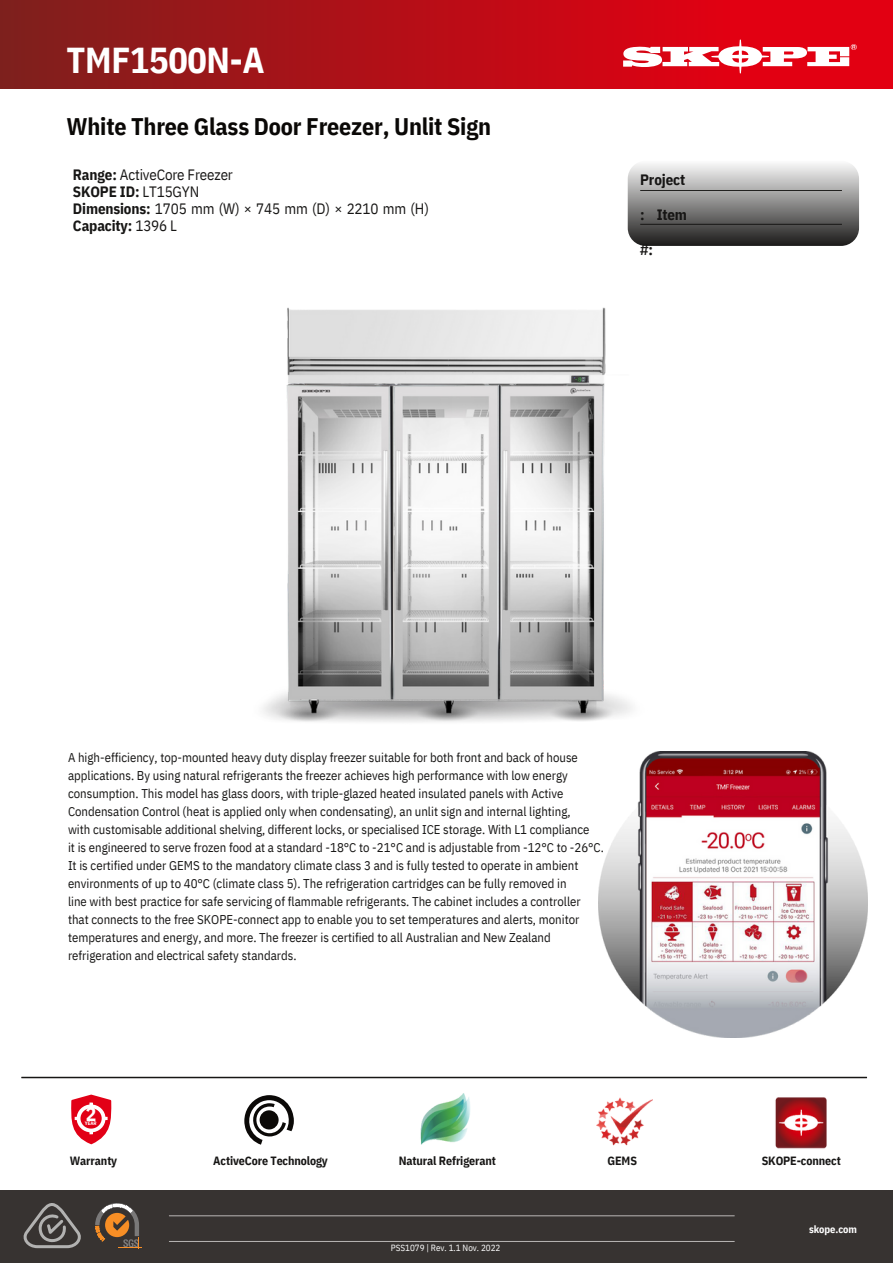
<style>
.page{position:relative;width:893px;height:1264px;background:#fff}
.page>*{position:absolute;margin:0;border:0;box-sizing:border-box;transform-origin:0 0}
.t1{font:700 36px "IBM Plex Sans Cond";letter-spacing:-.01em;color:#fff}
.t2{font:700 24px "IBM Plex Sans Cond";letter-spacing:-.01em;color:#0a0806}
.t3{font:700 19.5px "IBM Plex Sans Cond";color:#fff}
.t4{font:15px/16.8px "IBM Plex Sans Cond";letter-spacing:-.01em;color:#171615}
.t5{font:700 15px "IBM Plex Sans Cond";letter-spacing:-.01em;color:#171615}
.t6{font:12.75px/18px "IBM Plex Sans Cond";color:#171615}
.t7{font:700 12px "IBM Plex Sans Cond";letter-spacing:-.01em;color:#171615}
.t8{font:700 10.5px "IBM Plex Sans Cond";letter-spacing:-.01em;color:#fff}
.t9{font:9px "IBM Plex Sans Cond";color:#fff}
.t10{font:700 5.1px "IBM Plex Sans Cond";color:#fff}
.s1{font-weight:700}
</style>
<div class="page">
<div style="left:0;top:1190px;width:892px;height:72px;background:#373331"></div>
<hr style="left:169px;top:1240px;width:565px;height:1px;background:#b9b6b5">
<hr style="left:169px;top:1215px;width:565px;height:1px;background:#b9b6b5">
<svg style="left:23px;top:1203px;width:58px;height:46px"></svg>
<svg style="left:95px;top:1203px;width:47px;height:45px"></svg>
<div style="left:627px;top:161px;width:232px;height:85px;background:linear-gradient(to bottom,#fbfbfa,#1b1a19);border-radius:18px"></div>
<hr style="left:640px;top:190px;width:201px;height:1px;background:#171615">
<hr style="left:640px;top:224px;width:201px;height:1px;background:#171615">
<div style="left:0;top:0;width:892px;height:88px;background:linear-gradient(to right,#801f1c,#f10011)"></div>
<svg style="left:623px;top:40px;width:233px;height:33px"></svg>
<img style="left:596px;top:1097px;width:57px;height:49px">
<img style="left:775px;top:1097px;width:52px;height:52px">
<img style="left:420px;top:1093px;width:50px;height:52px">
<svg style="left:71px;top:1094px;width:41px;height:50px"></svg>
<svg style="left:244px;top:1095px;width:50px;height:49px"></svg>
<img style="left:263px;top:307px;width:369px;height:415px">
<hr style="left:21px;top:1076px;width:846px;height:2px;background:#171615">
<img style="left:598px;top:752px;width:269px;height:285px">
<h1 class="t1" style="left:67px;top:37px;width:199px">TMF1500N-A</h1>
<h2 class="t2" style="left:67px;top:110px;width:426px">White Three Glass Door Freezer, Unlit Sign</h2>
<p class="t4" style="left:73px;top:166px;width:357px"><span class="s1">Range:</span> ActiveCore Freezer<br><span class="s1">SKOPE ID:</span> LT15GYN<br><span class="s1">Dimensions:</span> 1705 mm (W) × 745 mm (D) × 2210 mm (H)<br><span class="s1">Capacity:</span> 1396 L</p>
<p class="t5" style="left:640px;top:169px;width:46px">Project</p>
<p class="t5" style="left:640px;top:204px;width:48px">: Item</p>
<p class="t5" style="left:640px;top:239px;width:14px">#:</p>
<p class="t6" style="left:68px;top:748px;width:537px">A high-efficiency, top-mounted heavy duty display freezer suitable for both front and back of house applications. By using natural refrigerants the freezer achieves high performance with low energy consumption. This model has glass doors, with triple-glazed heated insulated panels with Active Condensation Control (heat is applied only when condensating), an unlit sign and internal lighting,<br>with customisable additional shelving, different locks, or specialised ICE storage. With L1 compliance<br>it is engineered to serve frozen food at a standard -18°C to -21°C and is adjustable from -12°C to -26°C.<br>It is certified under GEMS to the mandatory climate class 3 and is fully tested to operate in ambient environments of up to 40°C (climate class 5). The refrigeration cartridges can be fully removed in<br>line with best practice for safe servicing of flammable refrigerants. The cabinet includes a controller that connects to the free SKOPE-connect app to enable you to set temperatures and alerts, monitor temperatures and energy, and more. The freezer is certified to all Australian and New Zealand refrigeration and electrical safety standards.</p>
<h3 class="t3" style="left:86px;top:1100px;width:12px">2</h3>
<p class="t10" style="left:85px;top:1120px;width:13px">YEAR</p>
<p class="t7" style="left:70px;top:1152px;width:49px">Warranty</p>
<p class="t7" style="left:213px;top:1152px;width:116px">ActiveCore Technology</p>
<p class="t7" style="left:398px;top:1152px;width:99px">Natural Refrigerant</p>
<p class="t7" style="left:607px;top:1152px;width:31px">GEMS</p>
<p class="t7" style="left:761px;top:1152px;width:81px">SKOPE-connect</p>
<p class="t9" style="left:391px;top:1242px;width:111px">PSS1079 | Rev. 1.1 Nov. 2022</p>
<p class="t8" style="left:809px;top:1222px;width:49px">skope.com</p>
</div>
